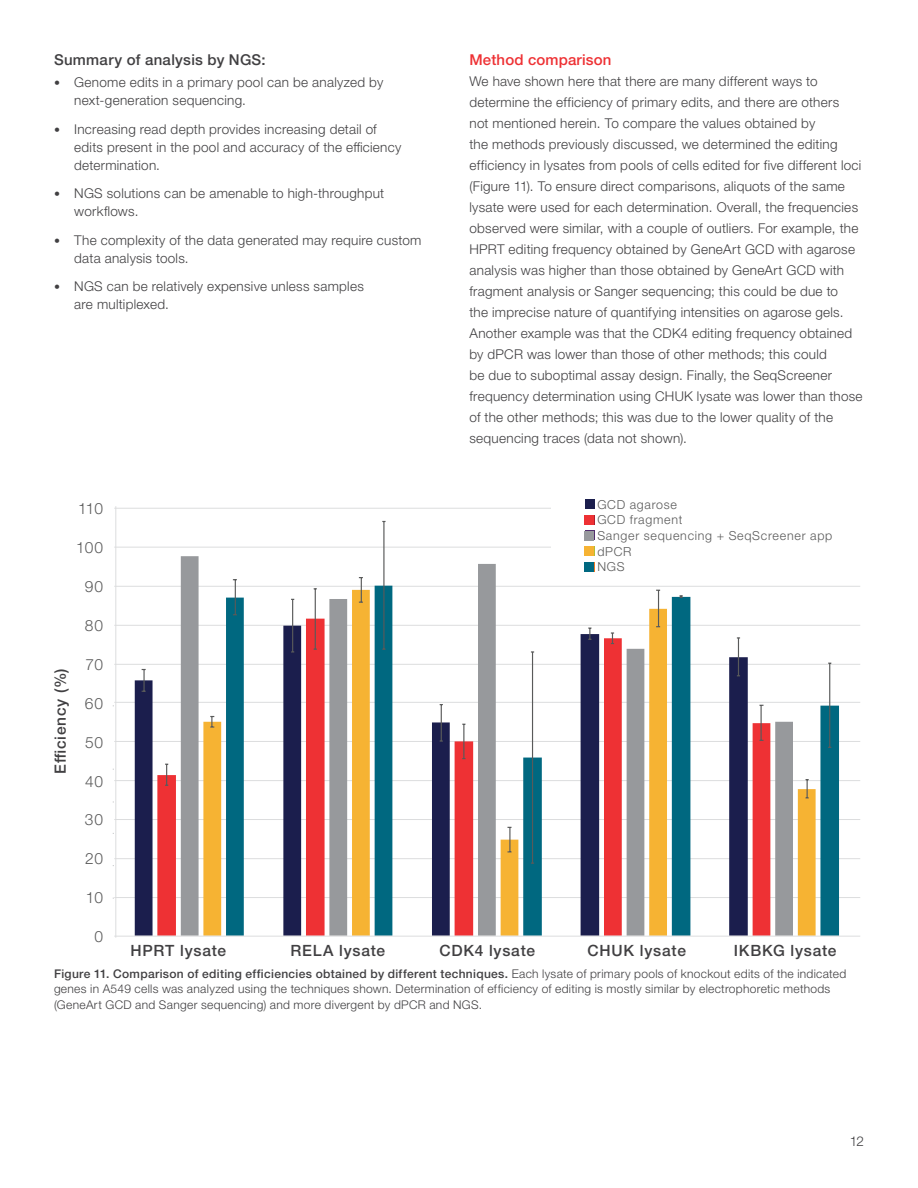
<style>
.page{position:relative;width:918px;height:1188px;background:#fff}
.page>*{position:absolute;margin:0;border:0;box-sizing:border-box;transform-origin:0 0}
.t1{font:500 15.6px "Helvetica Neue LTW1 G";letter-spacing:.05em;color:#414042}
.t2{font:300 15.6px "Helvetica Neue LTW1 G";letter-spacing:.04em;color:#5a5a5a}
.t3{font:500 15px "Helvetica Neue LTW1 G";letter-spacing:.02em;color:#414042}
.t4{font:500 15px "Helvetica Neue LTW1 G";letter-spacing:.01em;color:#ee3134}
.t5{font:300 13.5px/21px "Helvetica Neue LTW1 G";letter-spacing:.02em;color:#414042}
.t6{font:300 12.45px/15.6px "Helvetica Neue LTW1 G";letter-spacing:.06em;color:#5a5a5a}
.t7{font:300 12px/15.8px "Helvetica Neue LTW1 G";letter-spacing:.025em;color:#414042}
.s1{font-size:12px}
.s2{font-weight:500}
</style>
<div class="page">
<hr style="left:114px;top:897px;width:746px;height:1px;background:#dcddde">
<hr style="left:114px;top:858px;width:746px;height:1px;background:#dcddde">
<hr style="left:114px;top:819px;width:746px;height:1px;background:#dcddde">
<hr style="left:114px;top:780px;width:746px;height:1px;background:#dcddde">
<hr style="left:114px;top:741px;width:746px;height:1px;background:#dcddde">
<hr style="left:114px;top:702px;width:746px;height:1px;background:#dcddde">
<hr style="left:114px;top:664px;width:746px;height:1px;background:#dcddde">
<hr style="left:114px;top:625px;width:746px;height:1px;background:#dcddde">
<hr style="left:114px;top:586px;width:746px;height:1px;background:#dcddde">
<hr style="left:114px;top:547px;width:746px;height:1px;background:#dcddde">
<hr style="left:114px;top:508px;width:746px;height:1px;background:#dcddde">
<hr style="left:115px;top:506px;width:1px;height:432px;background:#dcddde">
<svg style="left:135px;top:668px;width:22px;height:268px;fill:#1b1e4d"></svg>
<svg style="left:157px;top:619px;width:24px;height:317px"></svg>
<svg style="left:181px;top:556px;width:315px;height:380px"></svg>
<svg style="left:203px;top:590px;width:23px;height:346px"></svg>
<svg style="left:226px;top:586px;width:613px;height:350px"></svg>
<svg style="left:142px;top:669px;width:4px;height:23px"></svg>
<svg style="left:291px;top:599px;width:3px;height:54px"></svg>
<svg style="left:440px;top:704px;width:3px;height:38px"></svg>
<svg style="left:588px;top:628px;width:3px;height:12px"></svg>
<svg style="left:737px;top:637px;width:3px;height:39px"></svg>
<svg style="left:165px;top:764px;width:3px;height:22px"></svg>
<hr style="left:315px;top:619px;width:1px;height:30px;background:#595a5a">
<hr style="left:315px;top:589px;width:1px;height:30px;background:#595a5a">
<svg style="left:462px;top:724px;width:3px;height:35px"></svg>
<svg style="left:611px;top:632px;width:3px;height:12px"></svg>
<svg style="left:759px;top:705px;width:5px;height:36px"></svg>
<svg style="left:210px;top:716px;width:4px;height:12px"></svg>
<svg style="left:359px;top:577px;width:4px;height:26px"></svg>
<svg style="left:507px;top:827px;width:5px;height:25px"></svg>
<svg style="left:656px;top:590px;width:4px;height:37px"></svg>
<svg style="left:806px;top:779px;width:3px;height:19px"></svg>
<svg style="left:233px;top:579px;width:4px;height:36px"></svg>
<hr style="left:383px;top:585px;width:2px;height:64px;background:#595a5a">
<hr style="left:383px;top:521px;width:2px;height:64px;background:#595a5a">
<hr style="left:532px;top:758px;width:1px;height:105px;background:#595a5a">
<hr style="left:532px;top:652px;width:1px;height:106px;background:#595a5a">
<hr style="left:829px;top:705px;width:1px;height:42px;background:#595a5a">
<hr style="left:829px;top:663px;width:1px;height:42px;background:#595a5a">
<hr style="left:114px;top:936px;width:746px;height:1px;background:#dcddde">
<div style="left:551px;top:493px;width:318px;height:85px;background:#fff"></div>
<div style="left:585px;top:500px;width:9px;height:9px;background:#1b1e4d"></div>
<div style="left:585px;top:515px;width:9px;height:10px;background:#ee3134"></div>
<div style="left:585px;top:531px;width:9px;height:9px;background:#97999c"></div>
<div style="left:585px;top:546px;width:9px;height:10px;background:#f6b333"></div>
<div style="left:585px;top:562px;width:9px;height:9px;background:#006880"></div>
<p class="t3" style="left:54px;top:50px;width:213px">Summary of analysis by NGS:</p>
<p class="t5" style="left:74px;top:73px;width:311px;line-height:18px;text-indent:-20px"><span class="s1">•</span> Genome edits in a primary pool can be analyzed by next-generation sequencing.</p>
<p class="t5" style="left:74px;top:120px;width:329px;line-height:18px;text-indent:-20px"><span class="s1">•</span> Increasing read depth provides increasing detail of edits present in the pool and accuracy of the efficiency determination.</p>
<p class="t5" style="left:74px;top:184px;width:312px;line-height:18px;text-indent:-20px"><span class="s1">•</span> NGS solutions can be amenable to high-throughput workflows.</p>
<p class="t5" style="left:74px;top:231px;width:349px;line-height:18px;text-indent:-20px"><span class="s1">•</span> The complexity of the data generated may require custom data analysis tools.</p>
<p class="t5" style="left:74px;top:277px;width:291px;line-height:18px;text-indent:-20px"><span class="s1">•</span> NGS can be relatively expensive unless samples are multiplexed.</p>
<p class="t1" style="left:51px;top:774px;width:107px;rotate:-90deg">E ciency (%)</p>
<p class="t2" style="left:78px;top:499px;width:26px">110</p>
<p class="t2" style="left:76px;top:538px;width:28px">100</p>
<p class="t2" style="left:85px;top:577px;width:20px">90</p>
<p class="t2" style="left:85px;top:616px;width:20px">80</p>
<p class="t2" style="left:86px;top:655px;width:19px">70</p>
<p class="t2" style="left:85px;top:694px;width:20px">60</p>
<p class="t2" style="left:85px;top:733px;width:19px">50</p>
<p class="t2" style="left:85px;top:771px;width:19px">40</p>
<p class="t2" style="left:85px;top:810px;width:20px">30</p>
<p class="t2" style="left:85px;top:849px;width:19px">20</p>
<p class="t2" style="left:86px;top:888px;width:19px">10</p>
<p class="t2" style="left:94px;top:927px;width:10px">0</p>
<p class="t4" style="left:470px;top:50px;width:143px">Method comparison</p>
<p class="t5" style="left:470px;top:70px;width:395px">We have shown here that there are many different ways to determine the efficiency of primary edits, and there are others<br>not mentioned herein. To compare the values obtained by<br>the methods previously discussed, we determined the editing efficiency in lysates from pools of cells edited for five different loci (Figure 11). To ensure direct comparisons, aliquots of the same lysate were used for each determination. Overall, the frequencies observed were similar, with a couple of outliers. For example, the HPRT editing frequency obtained by GeneArt GCD with agarose analysis was higher than those obtained by GeneArt GCD with fragment analysis or Sanger sequencing; this could be due to<br>the imprecise nature of quantifying intensities on agarose gels.<br>Another example was that the CDK4 editing frequency obtained by dPCR was lower than those of other methods; this could<br>be due to suboptimal assay design. Finally, the SeqScreener frequency determination using CHUK lysate was lower than those of the other methods; this was due to the lower quality of the sequencing traces (data not shown).</p>
<p class="t6" style="left:597px;top:497px;width:236px">GCD agarose<br>GCD fragment<br>Sanger sequencing + SeqScreener app dPCR<br>NGS</p>
<p class="t1" style="left:131px;top:941px;width:97px">HPRT lysate</p>
<p class="t1" style="left:290px;top:941px;width:96px">RELA lysate</p>
<p class="t1" style="left:440px;top:941px;width:97px">CDK4 lysate</p>
<p class="t1" style="left:588px;top:941px;width:100px">CHUK lysate</p>
<p class="t1" style="left:734px;top:941px;width:104px">IKBKG lysate</p>
<p class="t7" style="left:54px;top:965px;width:794px"><span class="s2">Figure 11. Comparison of editing efficiencies obtained by different techniques.</span> Each lysate of primary pools of knockout edits of the indicated genes in A549 cells was analyzed using the techniques shown. Determination of efficiency of editing is mostly similar by electrophoretic methods (GeneArt GCD and Sanger sequencing) and more divergent by dPCR and NGS.</p>
<p class="t5" style="left:850px;top:1131px;width:16px">12</p>
</div>
